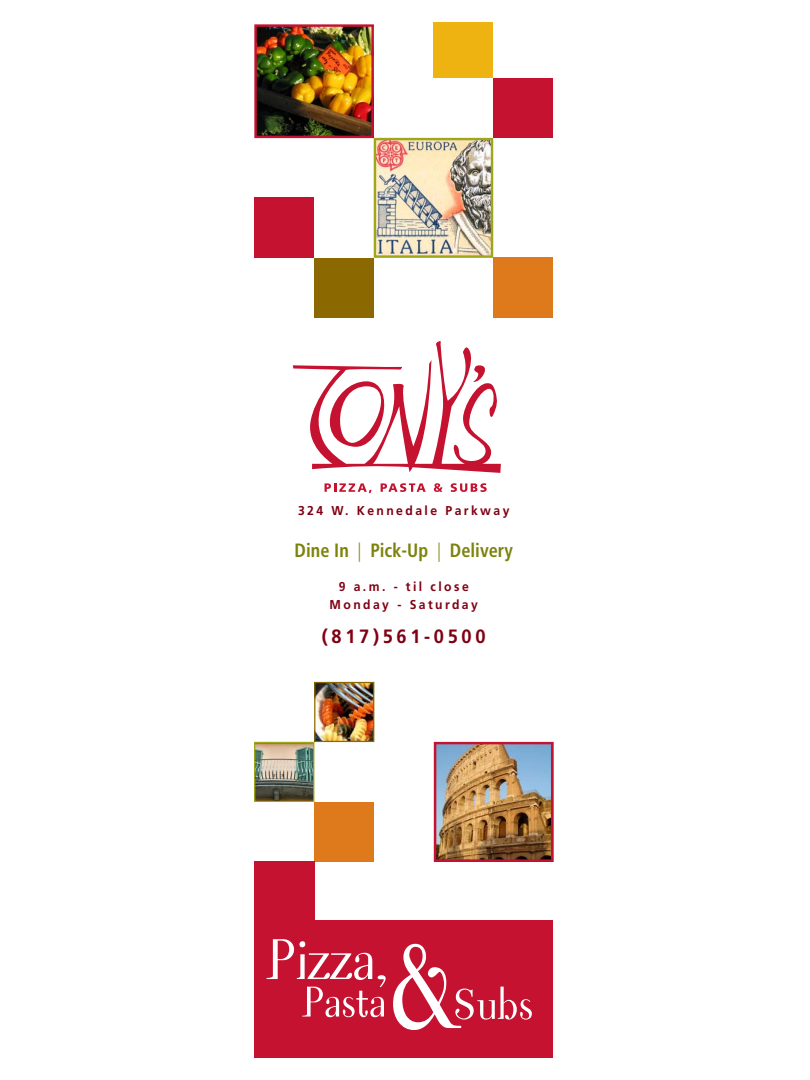
<style>
.page{position:relative;width:810px;height:1080px;background:#fff}
.page>*{position:absolute;margin:0;border:0;box-sizing:border-box;transform-origin:0 0}
.t1{font:700 condensed 19.25px "Frutiger";color:#7c830c;scale:.95 1}
.t2{font:700 19.25px "Frutiger";letter-spacing:.2em;color:#7f0013;scale:.95 1}
.t3{font:700 12.88px/17.1px "Frutiger";letter-spacing:.2em;color:#7f0013;text-align:center;scale:.95 1}
.s1{font-weight:300}
</style>
<div class="page">
<div style="left:254px;top:920px;width:299px;height:138px;background:#c41230"></div>
<svg style="left:267px;top:939px;width:119px;height:78px"></svg>
<svg style="left:393px;top:944px;width:139px;height:86px"></svg>
<svg style="left:293px;top:341px;width:208px;height:132px"></svg>
<svg style="left:325px;top:483px;width:47px;height:10px"></svg>
<svg style="left:381px;top:483px;width:45px;height:9px"></svg>
<svg style="left:434px;top:483px;width:9px;height:9px"></svg>
<svg style="left:451px;top:483px;width:36px;height:9px"></svg>
<img style="left:437px;top:745px;width:113px;height:114px">
<img style="left:256px;top:744px;width:56px;height:56px">
<div style="left:254px;top:742px;width:60px;height:60px;border:1px solid #9fa617"></div>
<img style="left:316px;top:684px;width:56px;height:56px">
<div style="left:314px;top:682px;width:60px;height:60px;border:1px solid #8b6900"></div>
<div style="left:314px;top:802px;width:60px;height:60px;background:#de791c"></div>
<div style="left:254px;top:862px;width:60px;height:66px;background:#c41230"></div>
<div style="left:434px;top:742px;width:119px;height:120px;border:2px solid #c41230"></div>
<img style="left:377px;top:141px;width:113px;height:114px">
<div style="left:374px;top:138px;width:119px;height:120px;border:2px solid #9fa617"></div>
<div style="left:314px;top:258px;width:60px;height:59px;background:#8b6900"></div>
<div style="left:254px;top:198px;width:60px;height:60px;background:#c41230"></div>
<div style="left:493px;top:258px;width:60px;height:60px;background:#de791c"></div>
<div style="left:493px;top:78px;width:60px;height:60px;background:#c41230"></div>
<div style="left:434px;top:23px;width:59px;height:55px;background:#eeb211"></div>
<img style="left:257px;top:27px;width:114px;height:108px">
<div style="left:254px;top:24px;width:120px;height:114px;border:2px solid #c41230"></div>
<p class="t3" style="left:298px;top:502px;width:224px">324 W. Kennedale Parkway</p>
<h1 class="t1" style="left:295px;top:539px;width:231px">Dine In <span class="s1">|</span> Pick-Up <span class="s1">|</span> Delivery</h1>
<p class="t3" style="left:330px;top:578px;width:158px">9 a.m. - til close<br>Monday - Saturday</p>
<h1 class="t2" style="left:322px;top:625px;width:174px">(817)561-0500</h1>
</div>
